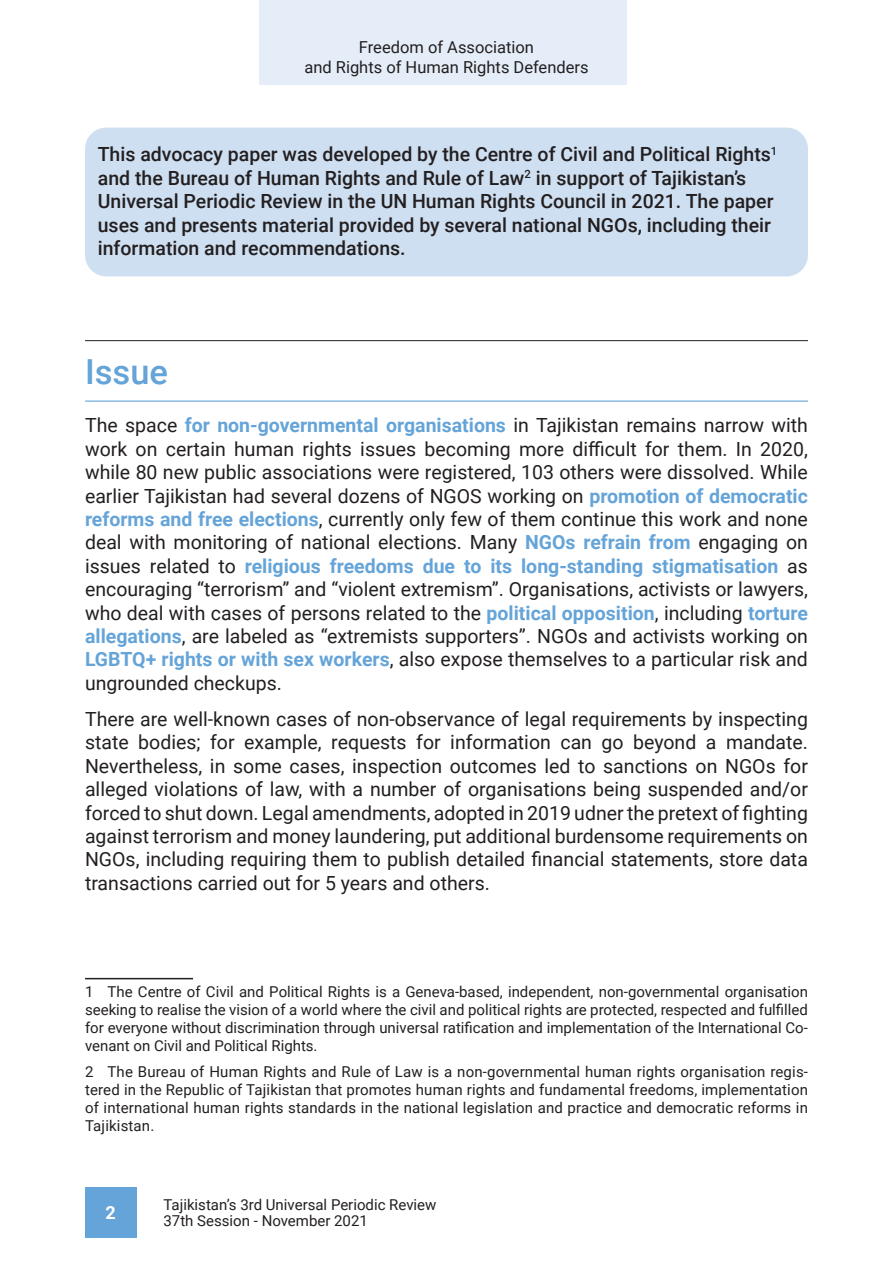
<style>
.page{position:relative;width:893px;height:1263px;background:#fff}
.page>*{position:absolute;margin:0;border:0;box-sizing:border-box;transform-origin:0 0}
.TITULO_1{font:500 34.5px "Roboto";color:#65a4d8}
.CUERPO_TEXTO_COMUN{font:19.5px/23.4px "Roboto";color:#231f20;text-align:justify}
.TEXTO_CUADRO{font:500 19.5px/23.4px "Roboto";color:#231f20}
.t1{font:700 18px "Roboto";color:#fff}
.t2{font:16.5px/19.8px "Roboto";color:#231f20;text-align:center}
.NOTA_AL_PIE{font:15px/18px "Roboto";color:#231f20;text-align:justify}
.s1{font-weight:700;color:#65a4d8}
</style>
<div class="page">
<div style="left:259px;top:0;width:368px;height:85px;background:#e5eef8"></div>
<div style="left:85px;top:1187px;width:51px;height:50px;background:#65a4d8"></div>
<div style="left:85px;top:128px;width:723px;height:148px;background:#cedff1;border-radius:21px"></div>
<hr style="left:85px;top:340px;width:723px;height:1px;background:#231f20">
<hr style="left:85px;top:401px;width:723px;height:1px;background:#65a4d8">
<hr style="left:85px;top:978px;width:108px;height:1px;background:#231f20">
<p class="t2" style="left:304px;top:37px;width:286px">Freedom of Association<br>and Rights of Human Rights Defenders</p>
<p class="TEXTO_CUADRO" style="left:98px;top:142px;width:681px">This advocacy paper was developed by the Centre of Civil and Political Rights<sup>1 </sup>and the Bureau of Human Rights and Rule of Law<sup>2</sup> in support of Tajikistan’s Universal Periodic Review in the UN Human Rights Council in 2021. The paper uses and presents material provided by several national NGOs, including their information and recommendations.</p>
<p class="TITULO_1" style="left:85px;top:347px;width:85px">Issue</p>
<p class="CUERPO_TEXTO_COMUN" style="left:85px;top:413px;width:724px">The space <span class="s1">for non-governmental organisations</span> in Tajikistan remains narrow with work on certain human rights issues becoming more difficult for them. In 2020, while 80 new public associations were registered, 103 others were dissolved. While earlier Tajikistan had several dozens of NGOS working on <span class="s1">promotion of democratic reforms and free elections</span>, currently only few of them continue this work and none deal with monitoring of national elections. Many <span class="s1">NGOs refrain from</span> engaging on issues related to <span class="s1">religious freedoms due to its long-standing stigmatisation</span> as encouraging “terrorism” and “violent extremism”. Organisations, activists or lawyers, who deal with cases of persons related to the <span class="s1">political opposition</span>, including <span class="s1">torture allegations</span>, are labeled as “extremists supporters”. NGOs and activists working on <span class="s1">LGBTQ+ rights or with sex workers</span>, also expose themselves to a particular risk and ungrounded checkups.</p>
<p class="CUERPO_TEXTO_COMUN" style="left:85px;top:707px;width:724px">There are well-known cases of non-observance of legal requirements by inspecting state bodies; for example, requests for information can go beyond a mandate.<br>Nevertheless, in some cases, inspection outcomes led to sanctions on NGOs for alleged violations of law, with a number of organisations being suspended and/or forced to shut down. Legal amendments, adopted in 2019 udner the pretext of fighting against terrorism and money laundering, put additional burdensome requirements on NGOs, including requiring them to publish detailed financial statements, store data transactions carried out for 5 years and others.</p>
<p class="NOTA_AL_PIE" style="left:85px;top:982px;width:724px">1 The Centre of Civil and Political Rights is a Geneva-based, independent, non-governmental organisation seeking to realise the vision of a world where the civil and political rights are protected, respected and fulfilled for everyone without discrimination through universal ratification and implementation of the International Co&shy;venant on Civil and Political Rights.</p>
<p class="NOTA_AL_PIE" style="left:85px;top:1062px;width:724px">2 The Bureau of Human Rights and Rule of Law is a non-governmental human rights organisation regis&shy;tered in the Republic of Tajikistan that promotes human rights and fundamental freedoms, implementation of international human rights standards in the national legislation and practice and democratic reforms in Tajikistan.</p>
<p class="t1" style="left:105px;top:1200px;width:12px">2</p>
<p class="NOTA_AL_PIE" style="left:164px;top:1195px;width:274px;line-height:16.5px">Tajikistan’s 3rd Universal Periodic Review<br>37th Session - November 2021</p>
</div>
